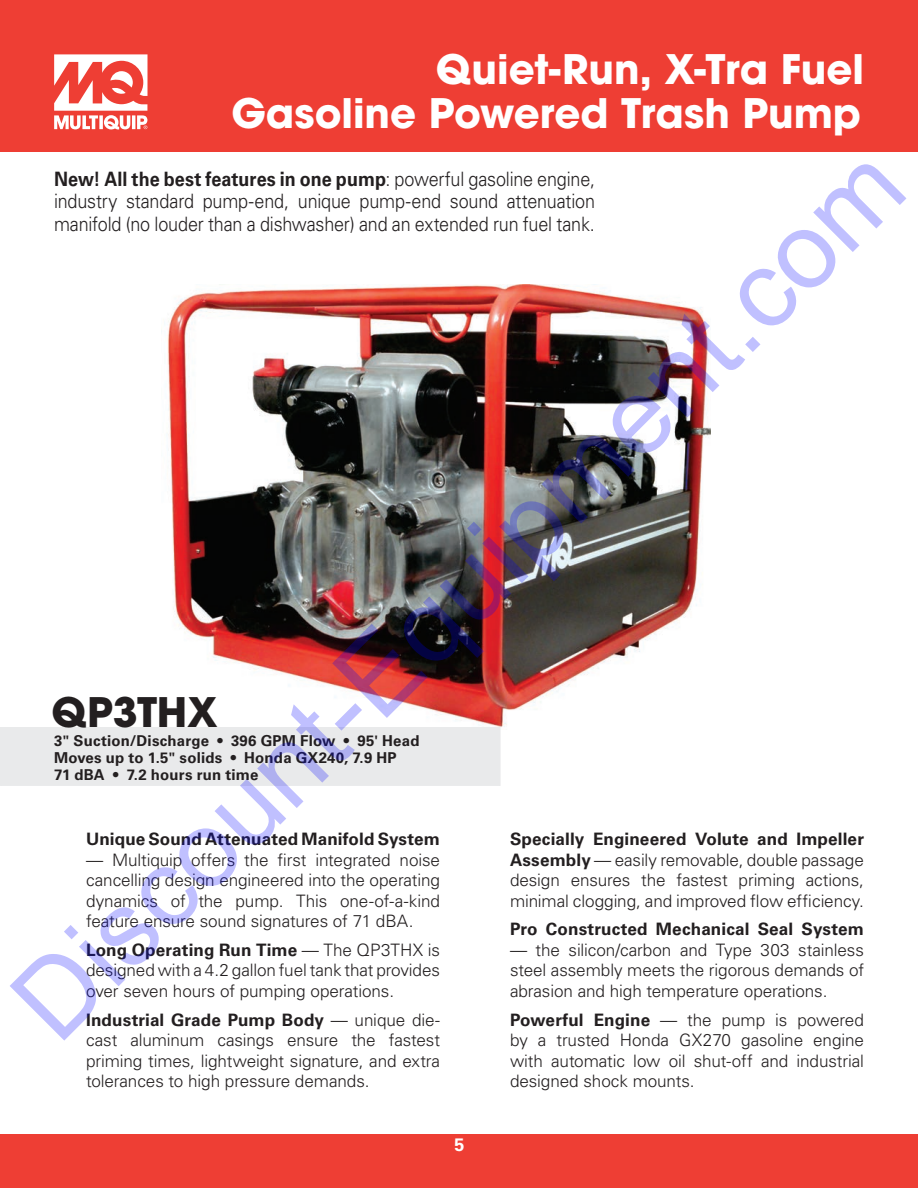
<style>
.page{position:relative;width:918px;height:1188px;background:#fff}
.page>*{position:absolute;margin:0;border:0;box-sizing:border-box;transform-origin:0 0}
.t1{font:108px "Arial";color:rgb(0 0 255/.25)}
.t2{font:700 40.35px/43.8px "ITC Avant Garde Pro";color:#fff;text-align:right}
.t3{font:700 40.35px "ITC Avant Garde Pro";letter-spacing:-.01em;color:#231f20}
.t4{font:300 19.8px/22.5px "Univers LT Std";letter-spacing:-.01em;color:#231f20;text-align:justify;scale:.91 1}
.t5{font:700 18px "Univers LT Std";color:#fff}
.t6{font:300 17.1px/20.5px "Univers LT Std";letter-spacing:-.005em;color:#231f20;text-align:justify}
.t7{font:700 17.1px "Univers LT Std";letter-spacing:.005em;color:#231f20}
.t8{font:700 15px/17.2px "Univers LT Std";letter-spacing:.01em;color:#231f20}
.s1{font-weight:700}
</style>
<div class="page">
<img style="left:164px;top:284px;width:546px;height:443px">
<div style="left:0;top:0;width:918px;height:151px;background:#ee3e34"></div>
<div style="left:0;top:1134px;width:918px;height:54px;background:#ee3e34"></div>
<svg style="left:54px;top:54px;width:94px;height:75px"></svg>
<div style="left:1px;top:728px;width:499px;height:57px;background:#e9eaeb"></div>
<div style="left:0;top:727px;width:501px;height:59px;border:2px solid #e9eaeb"></div>
<h2 class="t2" style="left:232px;top:47px;width:634px">Quiet-Run, X-Tra Fuel<br>Gasoline Powered Trash Pump</h2>
<h1 class="t1" style="left:-21px;top:967px;width:1208px;rotate:-45deg">Discount-Equipment.com</h1>
<p class="t4" style="left:54px;top:168px;width:596px"><span class="s1">New! All the best features in one pump</span>: powerful gasoline engine, industry standard pump-end, unique pump-end sound attenuation manifold (no louder than a dishwasher) and an extended run fuel tank.</p>
<h2 class="t3" style="left:52px;top:685px;width:168px">QP3THX</h2>
<p class="t8" style="left:54px;top:732px;width:367px">3" Suction/Discharge • 396 GPM Flow • 95' Head<br>Moves up to 1.5" solids • Honda GX240, 7.9 HP<br>71 dBA • 7.2 hours run time</p>
<p class="t7" style="left:86px;top:829px;width:355px">Unique Sound Attenuated Manifold System</p>
<p class="t6" style="left:86px;top:849px;width:355px">— Multiquip offers the first integrated noise cancelling design engineered into the operating dynamics of the pump. This one-of-a-kind feature ensure sound signatures of 71 dBA.</p>
<p class="t6" style="left:86px;top:940px;width:355px"><span class="s1">Long Operating Run Time</span> — The QP3THX is designed with a 4.2 gallon fuel tank that provides over seven hours of pumping operations.</p>
<p class="t6" style="left:86px;top:1009px;width:356px"><span class="s1">Industrial Grade Pump Body</span> — unique die&shy;cast aluminum casings ensure the fastest priming times, lightweight signature, and extra tolerances to high pressure demands.</p>
<p class="t6" style="left:510px;top:829px;width:356px"><span class="s1">Specially Engineered Volute and Impeller Assembly</span> — easily removable, double passage design ensures the fastest priming actions, minimal clogging, and improved flow efficiency.</p>
<p class="t7" style="left:510px;top:919px;width:355px">Pro Constructed Mechanical Seal System</p>
<p class="t6" style="left:510px;top:940px;width:356px">— the silicon/carbon and Type 303 stainless steel assembly meets the rigorous demands of abrasion and high temperature operations.</p>
<p class="t6" style="left:510px;top:1009px;width:355px"><span class="s1">Powerful Engine</span> — the pump is powered by a trusted Honda GX270 gasoline engine with automatic low oil shut-off and industrial designed shock mounts.</p>
<p class="t5" style="left:454px;top:1134px;width:12px">5</p>
</div>
